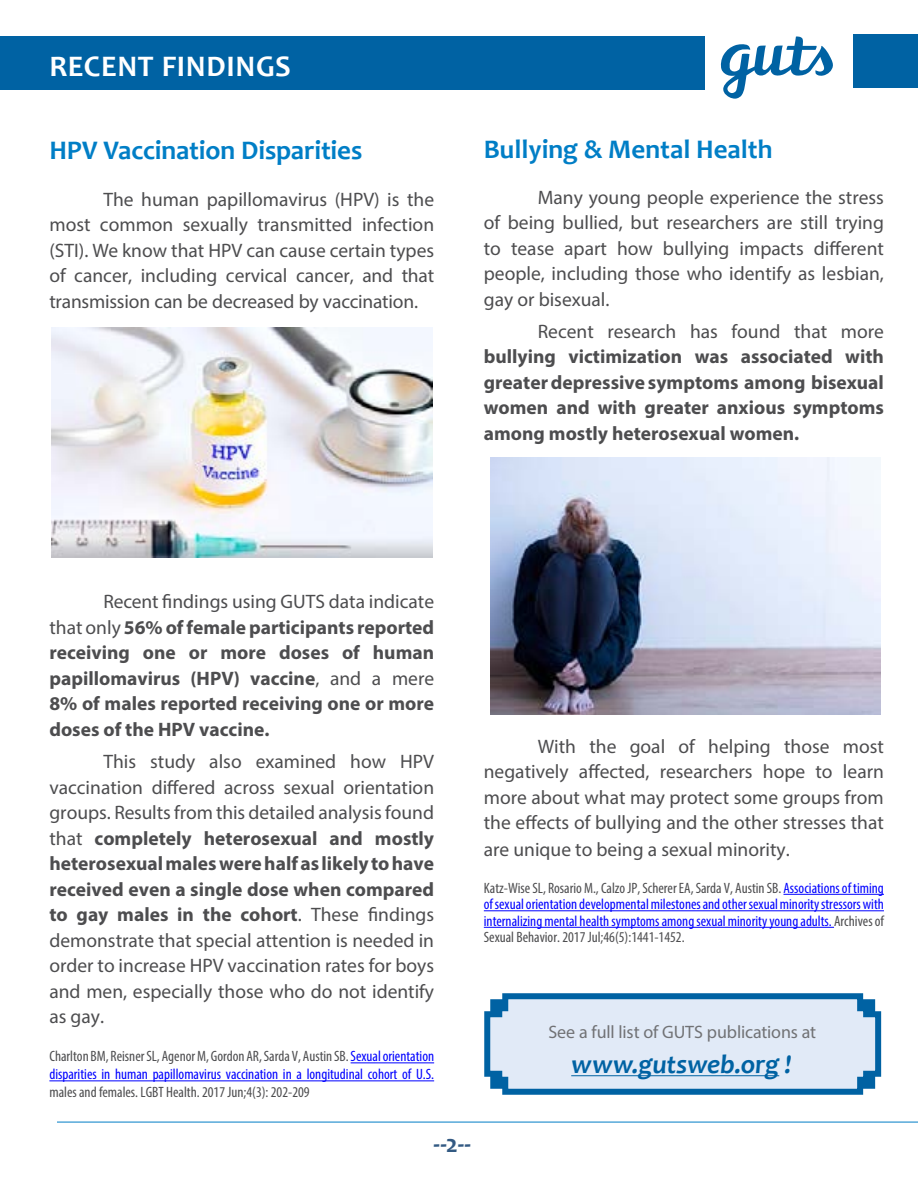
<style>
.page{position:relative;width:918px;height:1188px;background:#fff}
.page>*{position:absolute;margin:0;border:0;box-sizing:border-box;transform-origin:0 0}
.t1{font:700 30px "Candara";letter-spacing:.02em;color:#fff}
.t2{font:700 27px "Candara";color:#007ec6}
.t3{font:italic 700 27px "Candara";letter-spacing:-.005em;color:#0062a3}
.t4{font:700 25.5px "Candara";color:#335a83}
.t5{font:19.5px/25.5px "Myriad Pro";color:#4d4d4f;text-align:justify}
.t6{font:700 19.5px/25.5px "Myriad Pro";color:#4d4d4f;text-align:justify}
.t7{font:18px "Myriad Pro";letter-spacing:-.01em;color:#717275}
.t8{font:condensed 15px/16.5px "Myriad Pro";color:#00f;text-align:justify}
.t9{font:condensed 15px "Myriad Pro";color:#4d4d4f}
.s1{font-weight:400}
.s2{font-weight:700}
.s3{color:#4d4d4f}
</style>
<div class="page">
<hr style="left:57px;top:1122px;width:861px;height:1px;background:#007ec6">
<svg style="left:720px;top:36px;width:113px;height:63px"></svg>
<hr style="left:783px;top:894px;width:101px;height:1px;background:#00f">
<hr style="left:484px;top:910px;width:400px;height:1px;background:#00f">
<hr style="left:484px;top:927px;width:350px;height:1px;background:#00f">
<img style="left:490px;top:458px;width:391px;height:257px">
<hr style="left:351px;top:1062px;width:83px;height:1px;background:#00f">
<hr style="left:49px;top:1080px;width:385px;height:1px;background:#00f">
<img style="left:51px;top:328px;width:382px;height:230px">
<div style="left:0;top:37px;width:704px;height:53px;background:#0062a3"></div>
<div style="left:853px;top:34px;width:65px;height:54px;background:#0062a3"></div>
<svg style="left:484px;top:993px;width:398px;height:102px"></svg>
<h1 class="t1" style="left:49px;top:47px;width:243px">RECENT FINDINGS</h1>
<h2 class="t2" style="left:49px;top:133px;width:314px">HPV Vaccination Disparities</h2>
<p class="t5" style="left:49px;top:186px;width:386px;text-indent:54px">The human papillomavirus (HPV) is the most common sexually transmitted infection (STI). We know that HPV can cause certain types of cancer, including cervical cancer, and that transmission can be decreased by vaccination.</p>
<h2 class="t2" style="left:484px;top:132px;width:290px">Bullying &amp; Mental Health</h2>
<p class="t5" style="left:484px;top:184px;width:402px;text-indent:54px">Many young people experience the stress of being bullied, but researchers are still trying to tease apart how bullying impacts different people, including those who identify as lesbian, gay or bisexual.</p>
<p class="t5" style="left:538px;top:318px;width:348px">Recent research has found that more</p>
<p class="t6" style="left:484px;top:343px;width:402px">bullying victimization was associated with greater depressive symptoms among bisexual women and with greater anxious symptoms among mostly heterosexual women.</p>
<p class="t6" style="left:49px;top:588px;width:386px;text-indent:54px"><span class="s1">Recent findings using GUTS data indicate that only</span> 56% of female participants reported receiving one or more doses of human papillomavirus (HPV) vaccine<span class="s1">, and a mere </span>8% of males reported receiving one or more doses of the HPV vaccine.</p>
<p class="t5" style="left:49px;top:749px;width:386px;text-indent:54px">This study also examined how HPV vaccination differed across sexual orientation groups. Results from this detailed analysis found that <span class="s2">completely heterosexual and mostly heterosexual males were half as likely to have received even a single dose when compared to gay males in the cohort</span>. These findings demonstrate that special attention is needed in order to increase HPV vaccination rates for boys and men, especially those who do not identify as gay.</p>
<p class="t8" style="left:49px;top:1047px;width:386px;line-height:18px"><span class="s3">Charlton BM, Reisner SL, Agenor M, Gordon AR, Sarda V, Austin SB.</span> Sexual orientation disparities in human papillomavirus vaccination in a longitudinal cohort of U.S.</p>
<p class="t9" style="left:49px;top:1083px;width:262px">males and females. LGBT Health. 2017 Jun;4(3): 202-209</p>
<p class="t5" style="left:484px;top:733px;width:402px;line-height:26px;text-indent:54px">With the goal of helping those most negatively affected, researchers hope to learn more about what may protect some groups from the effects of bullying and the other stresses that are unique to being a sexual minority.</p>
<p class="t8" style="left:484px;top:879px;width:402px"><span class="s3">Katz-Wise SL, Rosario M., Calzo JP, Scherer EA, Sarda V, Austin SB.</span> Associations of timing of sexual orientation developmental milestones and other sexual minority stressors with internalizing mental health symptoms among sexual minority young adults. <span class="s3">Archives of Sexual Behavior. 2017 Jul;46(5):1441-1452.</span></p>
<p class="t7" style="left:548px;top:1021px;width:269px">See a full list of GUTS publications at</p>
<h2 class="t3" style="left:571px;top:1047px;width:222px">www.gutsweb.org !</h2>
<h3 class="t4" style="left:434px;top:1128px;width:39px">--2--</h3>
</div>
